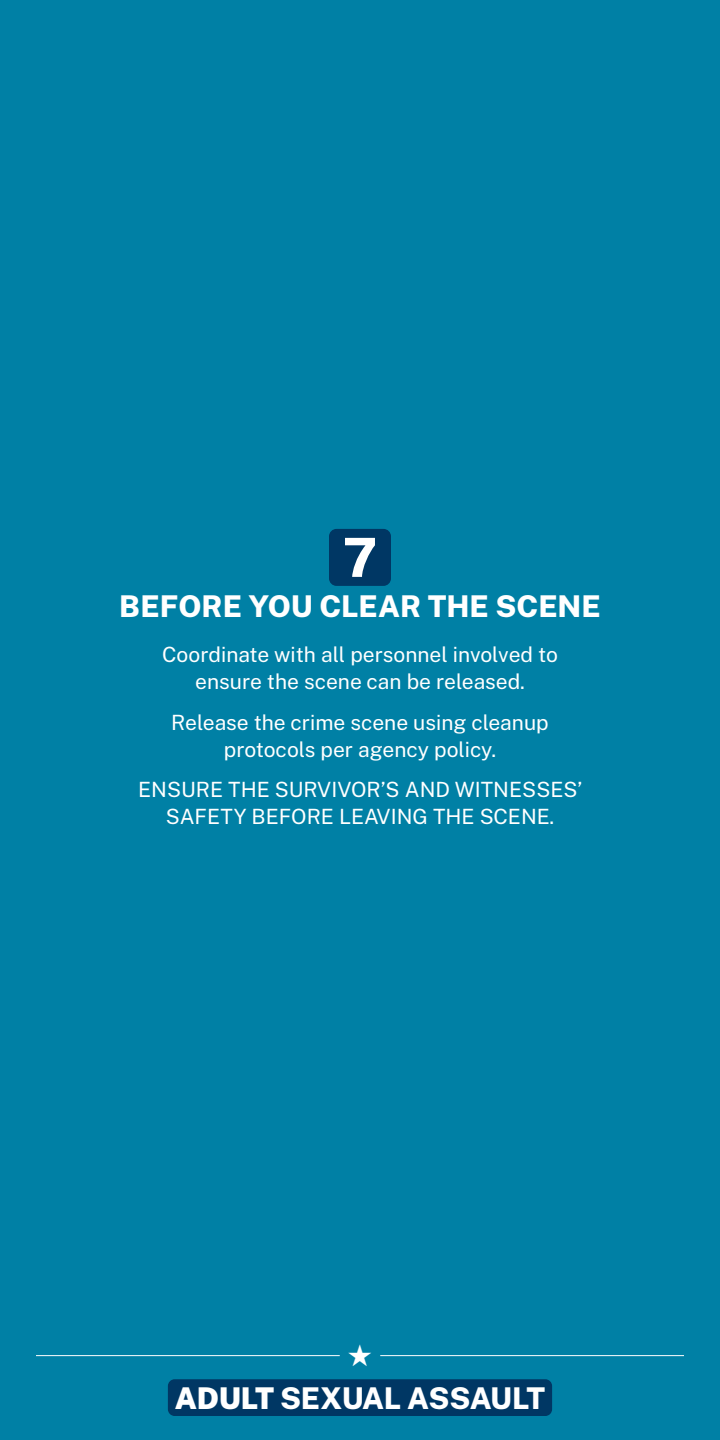
<style>
.page{position:relative;width:720px;height:1440px;background:#0080a5}
.page>*{position:absolute;margin:0;border:0;box-sizing:border-box;transform-origin:0 0}
.hx{font:800 54px "Public Sans";color:#fff}
.t1{font:800 30px "Public Sans";color:#fff}
.t2{font:800 30px "Public Sans";letter-spacing:-.02em;color:#fff}
.p3{font:21px/27px "Public Sans";color:#fff;text-align:center}
.s1{font-weight:900}
</style>
<div class="page">
<hr style="left:380px;top:1355px;width:304px;height:1px;background:#fff">
<hr style="left:36px;top:1355px;width:304px;height:1px;background:#fff">
<div style="left:168px;top:1379px;width:384px;height:37px;background:#003764;border-radius:7px"></div>
<div style="left:329px;top:529px;width:62px;height:57px;background:#003764;border-radius:8px"></div>
<p class="hx" style="left:343px;top:517px;width:36px">7</p>
<p class="t1" style="left:119px;top:584px;width:483px">BEFORE YOU CLEAR THE SCENE</p>
<p class="p3" style="left:162px;top:640px;width:397px">Coordinate with all personnel involved to ensure the scene can be released.</p>
<p class="p3" style="left:171px;top:708px;width:379px">Release the crime scene using cleanup protocols per agency policy.</p>
<p class="p3" style="left:138px;top:775px;width:446px">ENSURE THE SURVIVOR’S AND WITNESSES’<br>SAFETY BEFORE LEAVING THE SCENE.</p>
<h2 class="t2" style="left:175px;top:1375px;width:372px"><span class="s1">ADULT</span> SEXUAL ASSAULT</h2>
</div>
